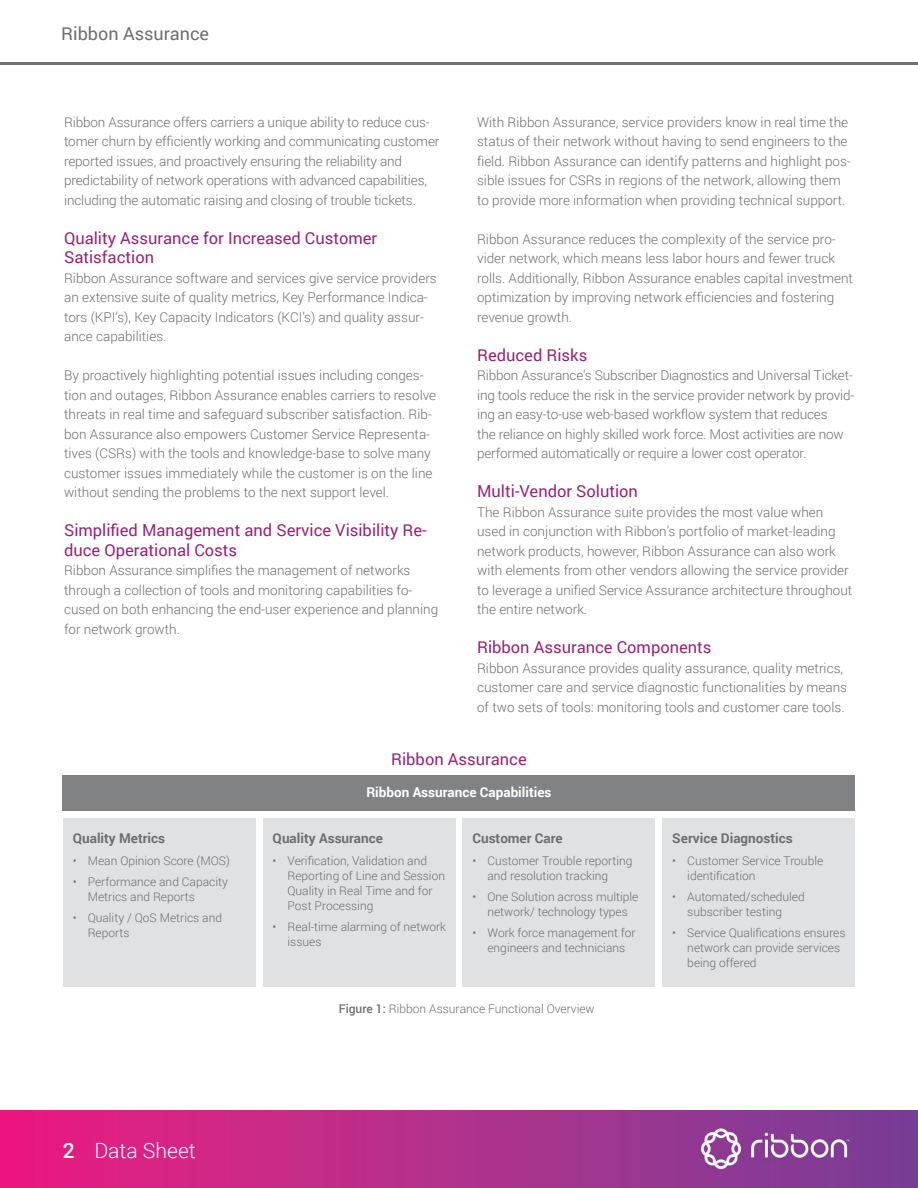
<style>
.page{position:relative;width:918px;height:1188px;background:#fff}
.page>*{position:absolute;margin:0;border:0;box-sizing:border-box;transform-origin:0 0}
.t1{font:300 21px "Roboto";color:#fff}
.t2{font:18px "Roboto";color:#6d6e71}
.t3{font:16.5px/19.5px "Roboto";color:#972375}
.t4{font:300 13.5px/19.5px "Roboto";color:#6d6e71}
.t5{font:700 13.5px "Roboto";color:#6d6e71}
.t6{font:700 13.5px "Roboto";color:#fff}
.t7{font:300 12px/15px "Roboto";color:#6d6e71}
.s1{font-weight:500}
</style>
<div class="page">
<img style="left:0;top:1110px;width:918px;height:78px">
<hr style="left:0;top:63px;width:918px;height:2px;background:#6d6e71">
<div style="left:63px;top:775px;width:792px;height:36px;background:#808285"></div>
<div style="left:63px;top:818px;width:192px;height:169px;background:#e0e1e2"></div>
<div style="left:463px;top:818px;width:192px;height:169px;background:#e0e1e2"></div>
<div style="left:263px;top:818px;width:192px;height:169px;background:#e0e1e2"></div>
<div style="left:663px;top:818px;width:192px;height:169px;background:#e0e1e2"></div>
<h2 class="t2" style="left:61px;top:21px;width:149px">Ribbon Assurance</h2>
<p class="t4" style="left:64px;top:112px;width:377px">Ribbon Assurance offers carriers a unique ability to reduce cus&shy;tomer churn by efficiently working and communicating customer reported issues, and proactively ensuring the reliability and predictability of network operations with advanced capabilities, including the automatic raising and closing of trouble tickets.</p>
<p class="t3" style="left:64px;top:228px;width:315px">Quality Assurance for Increased Customer<br>Satisfaction</p>
<p class="t4" style="left:64px;top:268px;width:374px">Ribbon Assurance software and services give service providers an extensive suite of quality metrics, Key Performance Indica&shy;tors (KPI’s), Key Capacity Indicators (KCI’s) and quality assur&shy;ance capabilities.</p>
<p class="t4" style="left:64px;top:365px;width:374px">By proactively highlighting potential issues including conges&shy;tion and outages, Ribbon Assurance enables carriers to resolve threats in real time and safeguard subscriber satisfaction. Rib&shy;bon Assurance also empowers Customer Service Representa&shy;tives (CSRs) with the tools and knowledge-base to solve many customer issues immediately while the customer is on the line without sending the problems to the next support level.</p>
<p class="t3" style="left:64px;top:520px;width:364px">Simplified Management and Service Visibility Re&shy;duce Operational Costs</p>
<p class="t4" style="left:64px;top:560px;width:376px">Ribbon Assurance simplifies the management of networks through a collection of tools and monitoring capabilities fo&shy;cused on both enhancing the end-user experience and planning for network growth.</p>
<p class="t4" style="left:477px;top:112px;width:375px">With Ribbon Assurance, service providers know in real time the status of their network without having to send engineers to the field. Ribbon Assurance can identify patterns and highlight pos&shy;sible issues for CSRs in regions of the network, allowing them to provide more information when providing technical support.</p>
<p class="t4" style="left:477px;top:229px;width:377px">Ribbon Assurance reduces the complexity of the service pro&shy;vider network, which means less labor hours and fewer truck rolls. Additionally, Ribbon Assurance enables capital investment optimization by improving network efficiencies and fostering revenue growth.</p>
<p class="t3" style="left:477px;top:345px;width:112px">Reduced Risks</p>
<p class="t4" style="left:477px;top:365px;width:379px">Ribbon Assurance’s Subscriber Diagnostics and Universal Ticket&shy;ing tools reduce the risk in the service provider network by provid&shy;ing an easy-to-use web-based workflow system that reduces<br>the reliance on highly skilled work force. Most activities are now performed automatically or require a lower cost operator.</p>
<p class="t3" style="left:477px;top:481px;width:162px">Multi-Vendor Solution</p>
<p class="t4" style="left:477px;top:502px;width:377px">The Ribbon Assurance suite provides the most value when used in conjunction with Ribbon’s portfolio of market-leading network products, however, Ribbon Assurance can also work with elements from other vendors allowing the service provider to leverage a unified Service Assurance architecture throughout the entire network.</p>
<p class="t3" style="left:477px;top:637px;width:236px">Ribbon Assurance Components</p>
<p class="t4" style="left:477px;top:658px;width:372px">Ribbon Assurance provides quality assurance, quality metrics, customer care and service diagnostic functionalities by means of two sets of tools: monitoring tools and customer care tools.</p>
<p class="t3" style="left:391px;top:748px;width:137px">Ribbon Assurance</p>
<p class="t5" style="left:73px;top:828px;width:94px">Quality Metrics</p>
<p class="t7" style="left:73px;top:853px;width:159px">• Mean Opinion Score (MOS)</p>
<p class="t7" style="left:88px;top:874px;width:142px;text-indent:-15px">• Performance and Capacity<br>Metrics and Reports</p>
<p class="t7" style="left:88px;top:910px;width:136px;text-indent:-15px">• Quality / QoS Metrics and<br>Reports</p>
<p class="t6" style="left:366px;top:783px;width:187px">Ribbon Assurance Capabilities</p>
<p class="t5" style="left:273px;top:828px;width:112px">Quality Assurance</p>
<p class="t7" style="left:288px;top:853px;width:159px;text-indent:-15px">• Verification, Validation and<br>Reporting of Line and Session<br>Quality in Real Time and for<br>Post Processing</p>
<p class="t7" style="left:288px;top:919px;width:160px;text-indent:-15px">• Real-time alarming of network issues</p>
<p class="t5" style="left:472px;top:828px;width:92px">Customer Care</p>
<p class="t7" style="left:487px;top:853px;width:147px;text-indent:-15px">• Customer Trouble reporting and resolution tracking</p>
<p class="t7" style="left:472px;top:889px;width:167px;text-align:center">• One Solution across multiple network/ technology types</p>
<p class="t7" style="left:472px;top:925px;width:165px;text-align:center">• Work force management for engineers and technicians</p>
<p class="t7" style="left:339px;top:1001px;width:257px"><span class="s1">Figure 1:</span> Ribbon Assurance Functional Overview</p>
<p class="t5" style="left:672px;top:828px;width:122px">Service Diagnostics</p>
<p class="t7" style="left:687px;top:853px;width:137px;text-indent:-15px">• Customer Service Trouble identification</p>
<p class="t7" style="left:687px;top:889px;width:119px;text-indent:-15px">• Automated/scheduled subscriber testing</p>
<p class="t7" style="left:687px;top:925px;width:160px;text-indent:-15px">• Service Qualifications ensures network can provide services being offered</p>
<h1 class="t1" style="left:63px;top:1136px;width:134px"><span class="s1">2</span> Data Sheet</h1>
</div>
